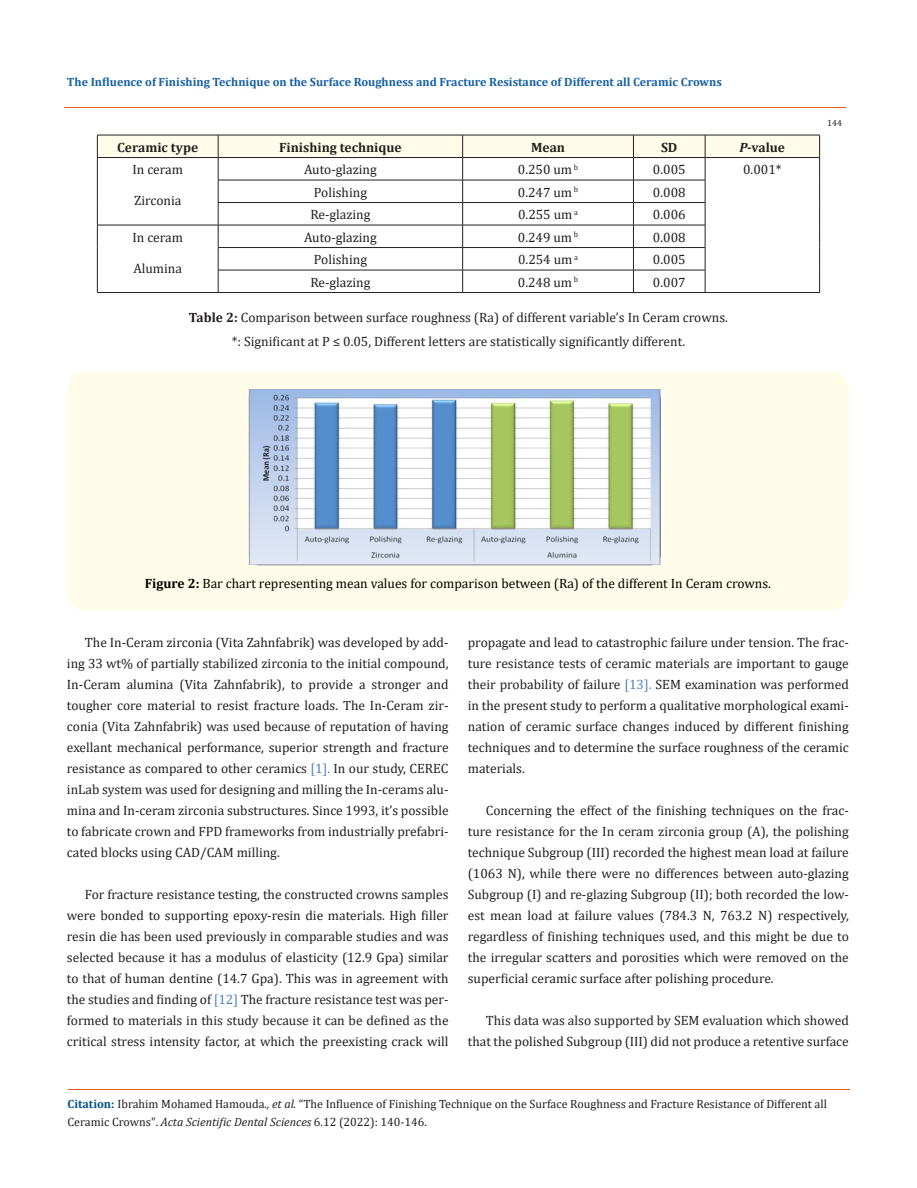
<style>
.page{position:relative;width:917px;height:1188px;background:#fff}
.page>*{position:absolute;margin:0;border:0;box-sizing:border-box;transform-origin:0 0}
.t1{font:13.5px/21px "Cambria";color:#231f20;text-align:justify}
.t2{font:13.5px "Cambria";color:#000}
.t3{font:700 13.5px "Cambria";color:#231f20}
.t4{font:12px/18px "Cambria";color:#231f20}
.t5{font:700 12px "Cambria";color:#1560a6}
.t6{font:9px "Cambria";color:#231f20}
.s1{font-style:italic}
.s2{font-weight:700}
.s3{color:#4f81bd}
.s4{font-weight:700;color:#035089}
</style>
<div class="page">
<svg style="left:97px;top:135px;width:723px;height:157px"></svg>
<hr style="left:97px;top:292px;width:121px;height:1px;background:#231f20">
<hr style="left:218px;top:292px;width:244px;height:1px;background:#231f20">
<hr style="left:462px;top:292px;width:171px;height:1px;background:#231f20">
<hr style="left:633px;top:292px;width:72px;height:1px;background:#231f20">
<hr style="left:705px;top:292px;width:114px;height:1px;background:#231f20">
<div style="left:67px;top:371px;width:781px;height:240px;background:#fffde9;border-radius:18px"></div>
<img style="left:249px;top:389px;width:414px;height:176px">
<hr style="left:64px;top:108px;width:781px;height:1px;background:#e05d1a">
<hr style="left:68px;top:1090px;width:781px;height:1px;background:#e05d1a">
<p class="t5" style="left:67px;top:73px;width:656px">The Influence of Finishing Technique on the Surface Roughness and Fracture Resistance of Different all Ceramic Crowns</p>
<p class="t3" style="left:117px;top:137px;width:82px">Ceramic type</p>
<p class="t3" style="left:279px;top:137px;width:124px">Finishing technique</p>
<p class="t3" style="left:531px;top:137px;width:35px">Mean</p>
<p class="t3" style="left:661px;top:137px;width:18px">SD</p>
<p class="t3" style="left:739px;top:137px;width:47px"><span class="s1">P-</span>value</p>
<p class="t1" style="left:132px;top:159px;width:52px">In ceram</p>
<p class="t1" style="left:134px;top:190px;width:49px">Zirconia</p>
<p class="t1" style="left:304px;top:159px;width:74px">Auto-glazing</p>
<p class="t1" style="left:518px;top:159px;width:62px">0.250 um <sup>b</sup></p>
<p class="t1" style="left:653px;top:159px;width:34px">0.005</p>
<p class="t1" style="left:743px;top:159px;width:40px">0.001*</p>
<p class="t1" style="left:314px;top:181px;width:55px">Polishing</p>
<p class="t1" style="left:518px;top:181px;width:62px">0.247 um <sup>b</sup></p>
<p class="t1" style="left:653px;top:181px;width:34px">0.008</p>
<p class="t1" style="left:310px;top:204px;width:62px">Re-glazing</p>
<p class="t1" style="left:518px;top:204px;width:61px">0.255 um <sup>a</sup></p>
<p class="t1" style="left:653px;top:204px;width:34px">0.006</p>
<p class="t1" style="left:304px;top:226px;width:74px">Auto-glazing</p>
<p class="t1" style="left:518px;top:226px;width:62px">0.249 um <sup>b</sup></p>
<p class="t1" style="left:653px;top:226px;width:34px">0.008</p>
<p class="t1" style="left:314px;top:249px;width:55px">Polishing</p>
<p class="t1" style="left:518px;top:249px;width:61px">0.254 um <sup>a</sup></p>
<p class="t1" style="left:653px;top:249px;width:34px">0.005</p>
<p class="t1" style="left:310px;top:271px;width:62px">Re-glazing</p>
<p class="t1" style="left:518px;top:271px;width:62px">0.248 um <sup>b</sup></p>
<p class="t1" style="left:653px;top:271px;width:34px">0.007</p>
<p class="t1" style="left:189px;top:307px;width:540px"><span class="s2">Table 2:</span> Comparison between surface roughness (Ra) of different variable’s In Ceram crowns.</p>
<p class="t1" style="left:232px;top:331px;width:455px">*: Significant at P ≤ 0.05, Different letters are statistically significantly different.</p>
<p class="t1" style="left:132px;top:226px;width:52px">In ceram</p>
<p class="t1" style="left:133px;top:258px;width:50px">Alumina</p>
<p class="t6" style="left:827px;top:118px;width:16px">144</p>
<p class="t2" style="left:145px;top:575px;width:628px"><span class="s2">Figure 2:</span> Bar chart representing mean values for comparison between (Ra) of the different In Ceram crowns.</p>
<p class="t1" style="left:67px;top:632px;width:383px;text-indent:18px">The In-Ceram zirconia (Vita Zahnfabrik) was developed by add&shy;ing 33 wt% of partially stabilized zirconia to the initial compound, In-Ceram alumina (Vita Zahnfabrik), to provide a stronger and tougher core material to resist fracture loads. The In-Ceram zir&shy;conia (Vita Zahnfabrik) was used because of reputation of having exellant mechanical performance, superior strength and fracture resistance as compared to other ceramics <span class="s3">[1].</span> In our study, CEREC inLab system was used for designing and milling the In-cerams alu&shy;mina and In-ceram zirconia substructures. Since 1993, it’s possible to fabricate crown and FPD frameworks from industrially prefabri&shy;cated blocks using CAD/CAM milling.</p>
<p class="t1" style="left:67px;top:884px;width:383px;text-indent:18px">For fracture resistance testing, the constructed crowns samples were bonded to supporting epoxy-resin die materials. High filler resin die has been used previously in comparable studies and was selected because it has a modulus of elasticity (12.9 Gpa) similar to that of human dentine (14.7 Gpa). This was in agreement with the studies and finding of <span class="s3">[12]</span> The fracture resistance test was per&shy;formed to materials in this study because it can be defined as the critical stress intensity factor, at which the preexisting crack will</p>
<p class="t1" style="left:468px;top:632px;width:382px">propagate and lead to catastrophic failure under tension. The frac&shy;ture resistance tests of ceramic materials are important to gauge their probability of failure <span class="s3">[13].</span> SEM examination was performed in the present study to perform a qualitative morphological exami&shy;nation of ceramic surface changes induced by different finishing techniques and to determine the surface roughness of the ceramic materials.</p>
<p class="t1" style="left:468px;top:800px;width:382px;text-indent:18px">Concerning the effect of the finishing techniques on the frac&shy;ture resistance for the In ceram zirconia group (A), the polishing technique Subgroup (III) recorded the highest mean load at failure (1063 N), while there were no differences between auto-glazing Subgroup (I) and re-glazing Subgroup (II); both recorded the low&shy;est mean load at failure values (784.3 N, 763.2 N) respectively, regardless of finishing techniques used, and this might be due to the irregular scatters and porosities which were removed on the superficial ceramic surface after polishing procedure.</p>
<p class="t1" style="left:468px;top:1010px;width:382px;text-align:right">This data was also supported by SEM evaluation which showed that the polished Subgroup (III) did not produce a retentive surface</p>
<p class="t4" style="left:68px;top:1095px;width:761px"><span class="s4">Citation:</span> Ibrahim Mohamed Hamouda<span class="s1">., et al.</span> “The Influence of Finishing Technique on the Surface Roughness and Fracture Resistance of Different all<br>Ceramic Crowns". <span class="s1">Acta Scientific Dental Sciences</span> 6.12 (2022): 140-146.</p>
</div>
